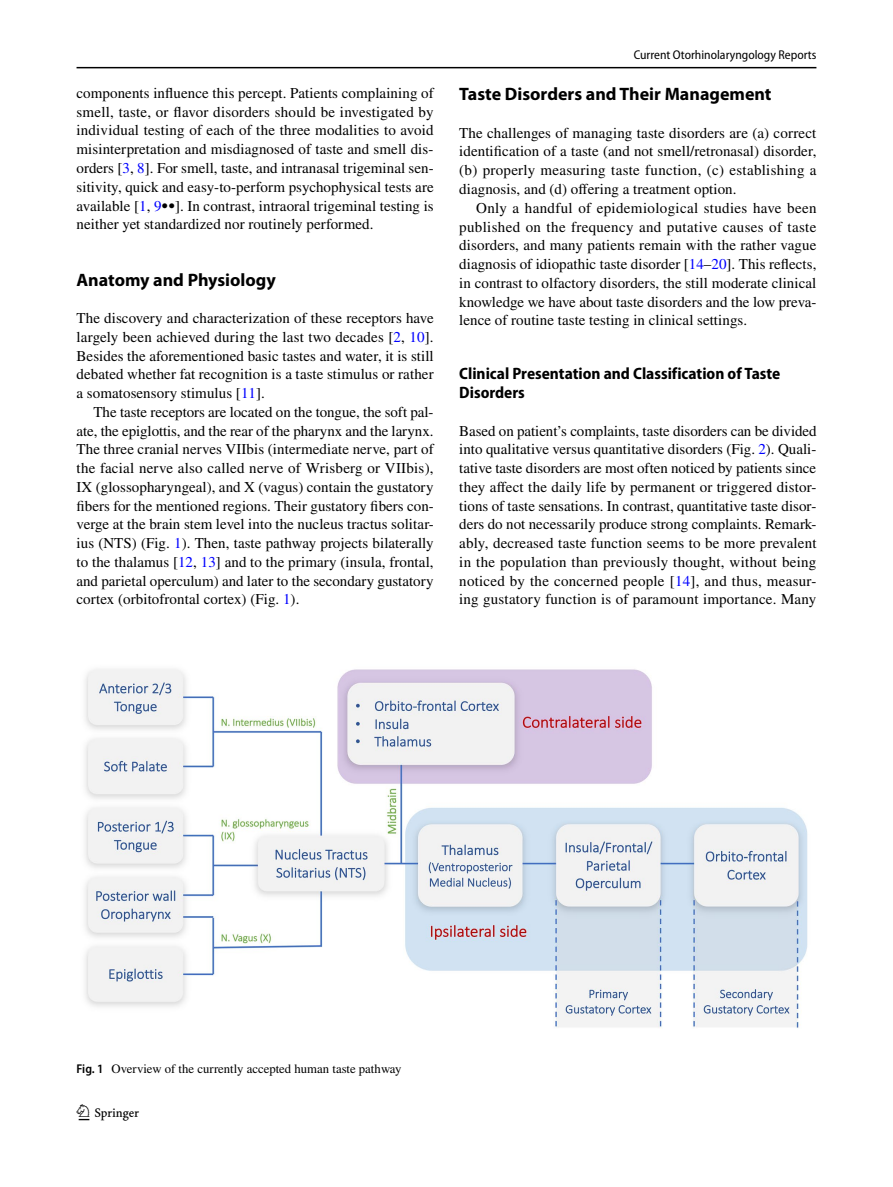
<style>
.page{position:relative;width:893px;height:1187px;background:#fff}
.page>*{position:absolute;margin:0;border:0;box-sizing:border-box;transform-origin:0 0}
.t1{font:22.5px "Springnew Regular 2";color:#000}
.t2{font:700 18px "Myriad Pro";color:#000}
.t3{font:700 semi-condensed 16.5px/18.8px "Myriad Pro";color:#000}
.t4{font:15px/18.8px "STIX";letter-spacing:.005em;color:#000;text-align:justify}
.t5{font:12.75px "STIX";color:#000}
.t6{font:semi-condensed 12.75px "Myriad Pro";color:#000}
.s1{color:#00f}
.s2{font-size:12.75px}
.s3{font-family:"Myriad Pro";font-weight:600;font-stretch:semi-condensed}
</style>
<div class="page">
<hr style="left:77px;top:67px;width:739px;height:1px;background:#000">
<img style="left:85px;top:669px;width:723px;height:359px">
<p class="t4" style="left:77px;top:84px;width:359px">components influence this percept. Patients complaining of smell, taste, or flavor disorders should be investigated by individual testing of each of the three modalities to avoid misinterpretation and misdiagnosed of taste and smell dis&shy;orders [<span class="s1">3</span>, <span class="s1">8</span>]. For smell, taste, and intranasal trigeminal sen&shy;sitivity, quick and easy-to-perform psychophysical tests are available [<span class="s1">1</span>, <span class="s1">9</span><span class="s2">••</span>]. In contrast, intraoral trigeminal testing is neither yet standardized nor routinely performed.</p>
<p class="t2" style="left:77px;top:268px;width:201px">Anatomy and Physiology</p>
<p class="t4" style="left:77px;top:309px;width:359px">The discovery and characterization of these receptors have largely been achieved during the last two decades [<span class="s1">2</span>, <span class="s1">10</span>].<br>Besides the aforementioned basic tastes and water, it is still debated whether fat recognition is a taste stimulus or rather a somatosensory stimulus [<span class="s1">11</span>].</p>
<p class="t4" style="left:77px;top:403px;width:359px;text-indent:17px">The taste receptors are located on the tongue, the soft pal&shy;ate, the epiglottis, and the rear of the pharynx and the larynx.<br>The three cranial nerves VIIbis (intermediate nerve, part of the facial nerve also called nerve of Wrisberg or VIIbis), IX (glossopharyngeal), and X (vagus) contain the gustatory fibers for the mentioned regions. Their gustatory fibers con&shy;verge at the brain stem level into the nucleus tractus solitar&shy;ius (NTS) (Fig. <span class="s1">1</span>). Then, taste pathway projects bilaterally to the thalamus [<span class="s1">12</span>, <span class="s1">13</span>] and to the primary (insula, frontal, and parietal operculum) and later to the secondary gustatory cortex (orbitofrontal cortex) (Fig. <span class="s1">1</span>).</p>
<p class="t6" style="left:634px;top:48px;width:184px">Current Otorhinolaryngology Reports</p>
<p class="t2" style="left:459px;top:82px;width:314px">Taste Disorders and Their Management</p>
<p class="t4" style="left:459px;top:124px;width:359px">The challenges of managing taste disorders are (a) correct identification of a taste (and not smell/retronasal) disorder, (b) properly measuring taste function, (c) establishing a diagnosis, and (d) offering a treatment option.</p>
<p class="t4" style="left:459px;top:199px;width:359px;text-indent:17px">Only a handful of epidemiological studies have been published on the frequency and putative causes of taste disorders, and many patients remain with the rather vague diagnosis of idiopathic taste disorder [<span class="s1">14</span>–<span class="s1">20</span>]. This reflects, in contrast to olfactory disorders, the still moderate clinical knowledge we have about taste disorders and the low preva&shy;lence of routine taste testing in clinical settings.</p>
<p class="t3" style="left:459px;top:364px;width:323px">Clinical Presentation and Classification of Taste<br>Disorders</p>
<p class="t4" style="left:459px;top:422px;width:359px">Based on patient’s complaints, taste disorders can be divided into qualitative versus quantitative disorders (Fig. <span class="s1">2</span>). Quali&shy;tative taste disorders are most often noticed by patients since they affect the daily life by permanent or triggered distor&shy;tions of taste sensations. In contrast, quantitative taste disor&shy;ders do not necessarily produce strong complaints. Remark&shy;ably, decreased taste function seems to be more prevalent in the population than previously thought, without being noticed by the concerned people [<span class="s1">14</span>], and thus, measur&shy;ing gustatory function is of paramount importance. Many</p>
<p class="t5" style="left:77px;top:1060px;width:326px"><span class="s3">Fig. 1</span> Overview of the currently accepted human taste pathway</p>
<h1 class="t1" style="left:79px;top:1104px;width:62px">1 3</h1>
</div>
